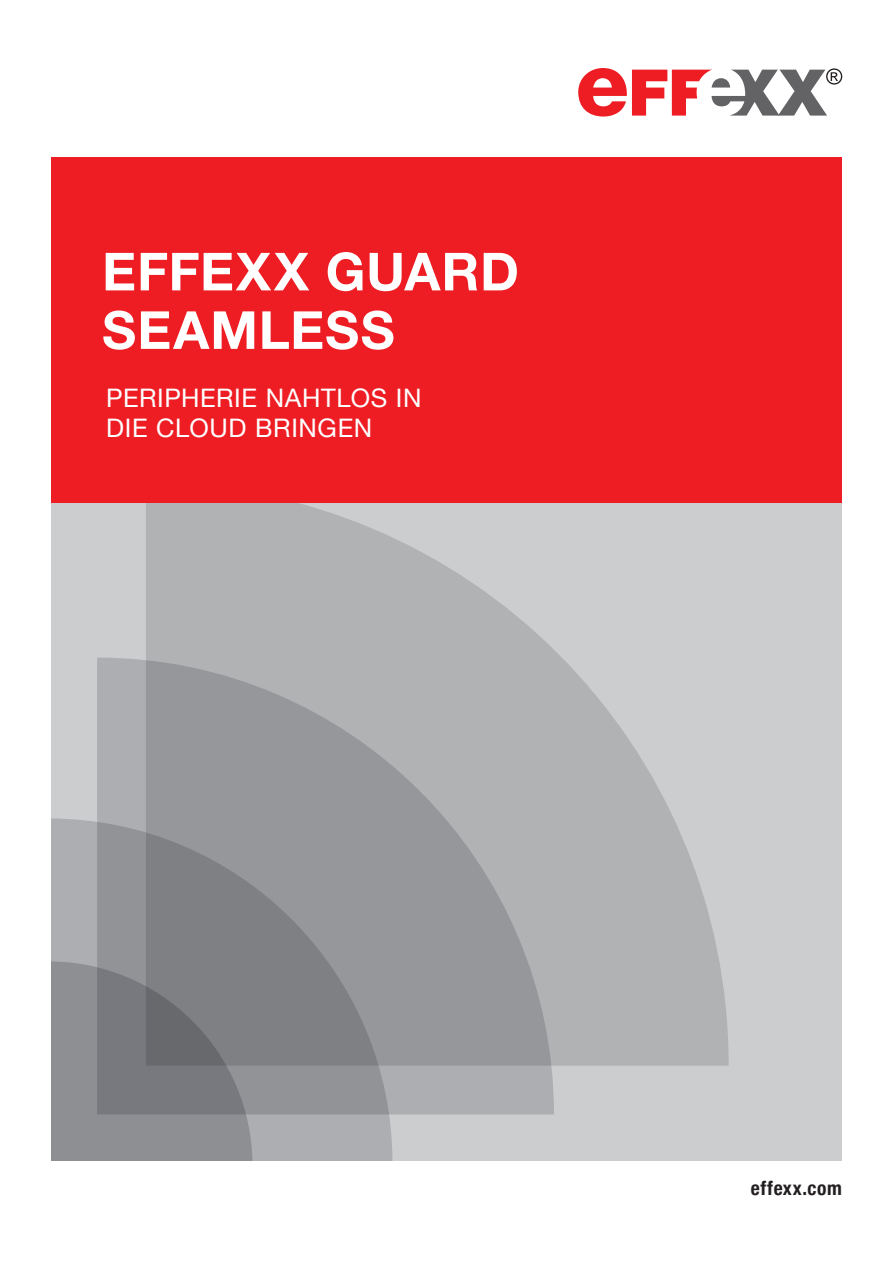
<style>
.page{position:relative;width:893px;height:1263px;background:#fff}
.page>*{position:absolute;margin:0;border:0;box-sizing:border-box;transform-origin:0 0}
.t1{font:700 52.5px/58.5px "Helvetica Neue";letter-spacing:.02em;color:#fff}
.t2{font:25.5px/30px "Helvetica Neue";letter-spacing:.025em;color:#fff}
.t3{font:700 condensed 19.5px "Helvetica Neue";letter-spacing:.035em;color:#231f20}
</style>
<div class="page">
<div style="left:51px;top:157px;width:791px;height:354px;background:#ee1d23"></div>
<svg style="left:578px;top:68px;width:264px;height:49px"></svg>
<div style="left:51px;top:504px;width:791px;height:657px;background:#cccdcf"></div>
<svg style="left:146px;top:504px;width:583px;height:562px;fill:#b1b2b4"></svg>
<svg style="left:97px;top:657px;width:457px;height:457px;background:#a2a3a6"></svg>
<svg style="left:51px;top:818px;width:341px;height:343px;background:#919296"></svg>
<svg style="left:51px;top:961px;width:201px;height:200px;background:#818286"></svg>
<h1 class="t1" style="left:102px;top:244px;width:418px">EFFEXX GUARD<br>SEAMLESS</h1>
<p class="t2" style="left:106px;top:384px;width:317px">PERIPHERIE NAHTLOS IN<br>DIE CLOUD BRINGEN</p>
<p class="t3" style="left:751px;top:1172px;width:93px">effexx.com</p>
</div>
